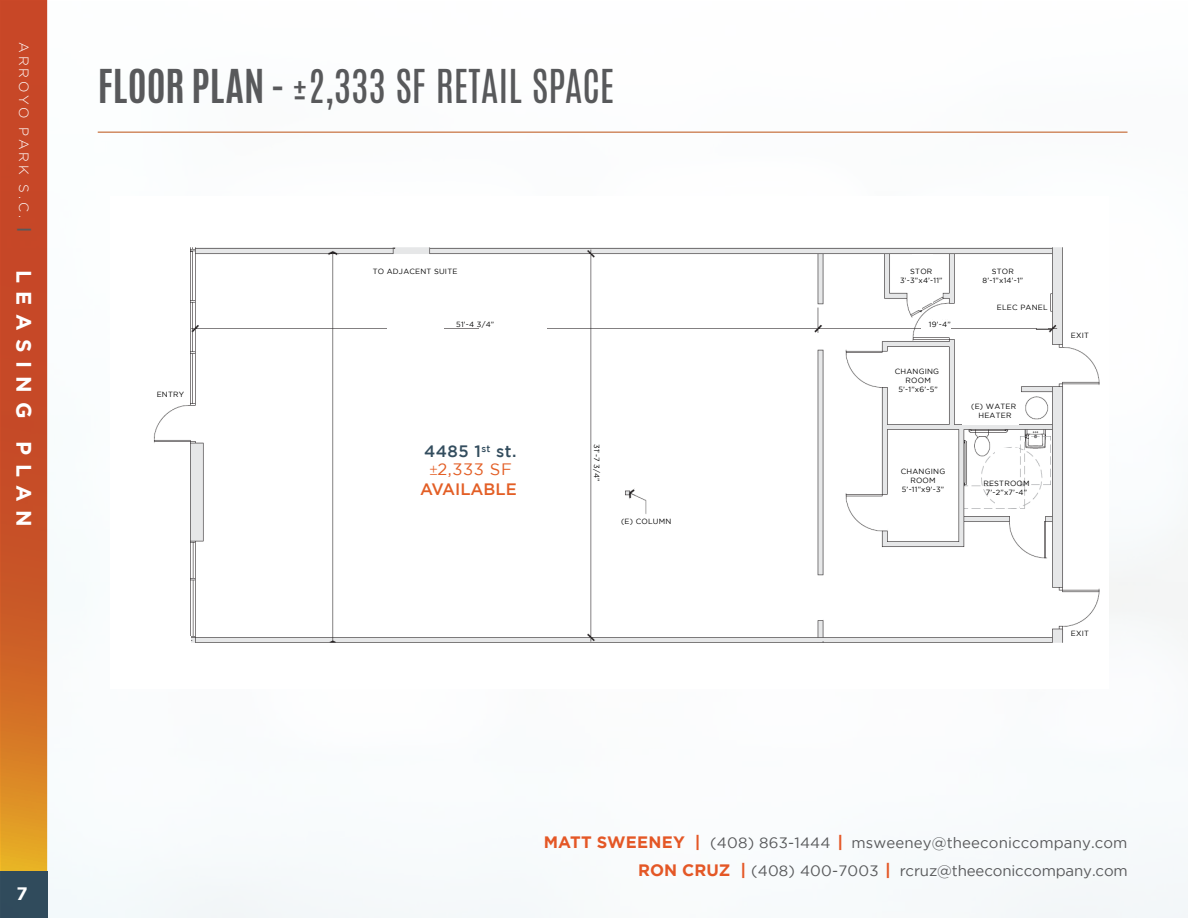
<style>
.page{position:relative;width:1188px;height:918px;background:#fff}
.page>*{position:absolute;margin:0;border:0;box-sizing:border-box;transform-origin:0 0}
.t1{font:39px "Antonio";color:#58595b}
.t2{font:700 21px "Gotham";letter-spacing:.405em;color:#fff}
.t3{font:700 18px "Gotham";color:#fff}
.t4{font:500 16.5px/17.9px "Gotham";letter-spacing:.03em;color:#334d5e;text-align:center}
.t5{font:500 16.5px "Gotham";color:#e35e25}
.t6{font:15px/28.2px "Gotham";letter-spacing:.01em;color:#58595b;text-align:right}
.t7{font:300 13.5px "Gotham";letter-spacing:.21em;color:#fff}
.t8{font:7.5px/9px "Gotham";letter-spacing:.025em;color:#000;text-align:center}
.s1{font-weight:700;font-size:15px;color:#58595b}
.s2{font-weight:700}
.s3{font-family:"Barlow";font-weight:300;color:#e35e25}
.s4{font-weight:400;color:#e35e25}
.s5{font-weight:700;font-size:16.5px;color:#e45726}
</style>
<div class="page">
<svg style="left:0;top:0;width:47px;height:872px;background:#ce5927"></svg>
<div style="left:0;top:872px;width:47px;height:46px;background:#334d5e"></div>
<img style="left:2px;top:2px;width:1186px;height:916px">
<hr style="left:98px;top:131px;width:1030px;height:2px;background:#d18b62">
<img style="left:111px;top:197px;width:997px;height:492px">
<div style="left:458px;top:380px;width:92px;height:153px;background:#fff"></div>
<div style="left:889px;top:352px;width:56px;height:68px;background:#fff"></div>
<div style="left:151px;top:246px;width:39px;height:16px;background:#fff"></div>
<div style="left:153px;top:636px;width:38px;height:16px;background:#fff"></div>
<div style="left:615px;top:515px;width:56px;height:68px;background:#fff"></div>
<div style="left:895px;top:457px;width:56px;height:67px;background:#fff"></div>
<div style="left:995px;top:448px;width:23px;height:59px;background:#fff"></div>
<div style="left:962px;top:257px;width:56px;height:66px;background:#fff;border-radius:28px"></div>
<div style="left:962px;top:368px;width:56px;height:56px;background:#fff"></div>
<div style="left:912px;top:255px;width:20px;height:48px;background:#fff"></div>
<div style="left:911px;top:303px;width:10px;height:7px;background:#fff"></div>
<div style="left:1080px;top:627px;width:18px;height:53px;background:#fff"></div>
<div style="left:1038px;top:270px;width:10px;height:68px;background:#fff"></div>
<div style="left:387px;top:256px;width:56px;height:73px;background:#fff"></div>
<svg style="left:1036px;top:329px;width:16px;height:1px"></svg>
<div style="left:151px;top:342px;width:21px;height:68px;background:#fff"></div>
<div style="left:1080px;top:280px;width:18px;height:68px;background:#fff"></div>
<div style="left:592px;top:403px;width:103px;height:67px;background:#fff"></div>
<div style="left:479px;top:312px;width:68px;height:17px;background:#fff"></div>
<div style="left:921px;top:320px;width:30px;height:9px;background:#fff"></div>
<h3 class="t7" style="left:31px;top:42px;width:192px;rotate:90deg">ARROYO PARK S.C. <span class="s1">|</span></h3>
<h2 class="t2" style="left:36px;top:270px;width:259px;rotate:90deg">LEASING PLAN</h2>
<h1 class="t1" style="left:98px;top:58px;width:518px"><span class="s2">FLOOR PLAN -</span> ±2,333 SF RETAIL SPACE</h1>
<p class="t8" style="left:157px;top:390px;width:29px">ENTRY</p>
<p class="t8" style="left:373px;top:267px;width:86px">TO ADJACENT SUITE</p>
<p class="t8" style="left:900px;top:267px;width:44px">STOR<br>3’-3”x4’-11”</p>
<p class="t8" style="left:456px;top:320px;width:40px">51’-4 3/4”</p>
<p class="t8" style="left:929px;top:320px;width:23px">19’-4”</p>
<p class="t8" style="left:895px;top:367px;width:46px">CHANGING<br>ROOM<br>5’-1”x6’-5”</p>
<p class="t8" style="left:983px;top:267px;width:42px">STOR<br>8’-1”x14’-1”</p>
<p class="t8" style="left:997px;top:302px;width:52px">ELEC PANEL</p>
<p class="t8" style="left:971px;top:402px;width:46px">(E) WATER<br>HEATER</p>
<h3 class="t4" style="left:424px;top:442px;width:94px">4485 1<sup>st</sup> st. <span class="s3">±</span><span class="s4">2,333 SF</span></h3>
<h3 class="t5" style="left:420px;top:480px;width:98px">AVAILABLE</h3>
<p class="t8" style="left:601px;top:444px;width:39px;rotate:90deg">31’-7 3/4”</p>
<p class="t8" style="left:621px;top:517px;width:52px">(E) COLUMN</p>
<p class="t8" style="left:901px;top:467px;width:46px">CHANGING<br>ROOM<br>5’-11”x9’-3”</p>
<p class="t8" style="left:983px;top:479px;width:48px">RESTROOM<br>7’-2”x7’-4”</p>
<p class="t8" style="left:1071px;top:331px;width:20px">EXIT</p>
<p class="t8" style="left:1071px;top:629px;width:20px">EXIT</p>
<h3 class="t3" style="left:16px;top:883px;width:13px">7</h3>
<h3 class="t6" style="left:544px;top:828px;width:585px"><span class="s5">MATT SWEENEY |</span> (408) 863-1444 <span class="s5">|</span> msweeney@theeconiccompany.com<br><span class="s5">RON CRUZ |</span> (408) 400-7003 <span class="s5">|</span> rcruz@theeconiccompany.com</h3>
</div>
